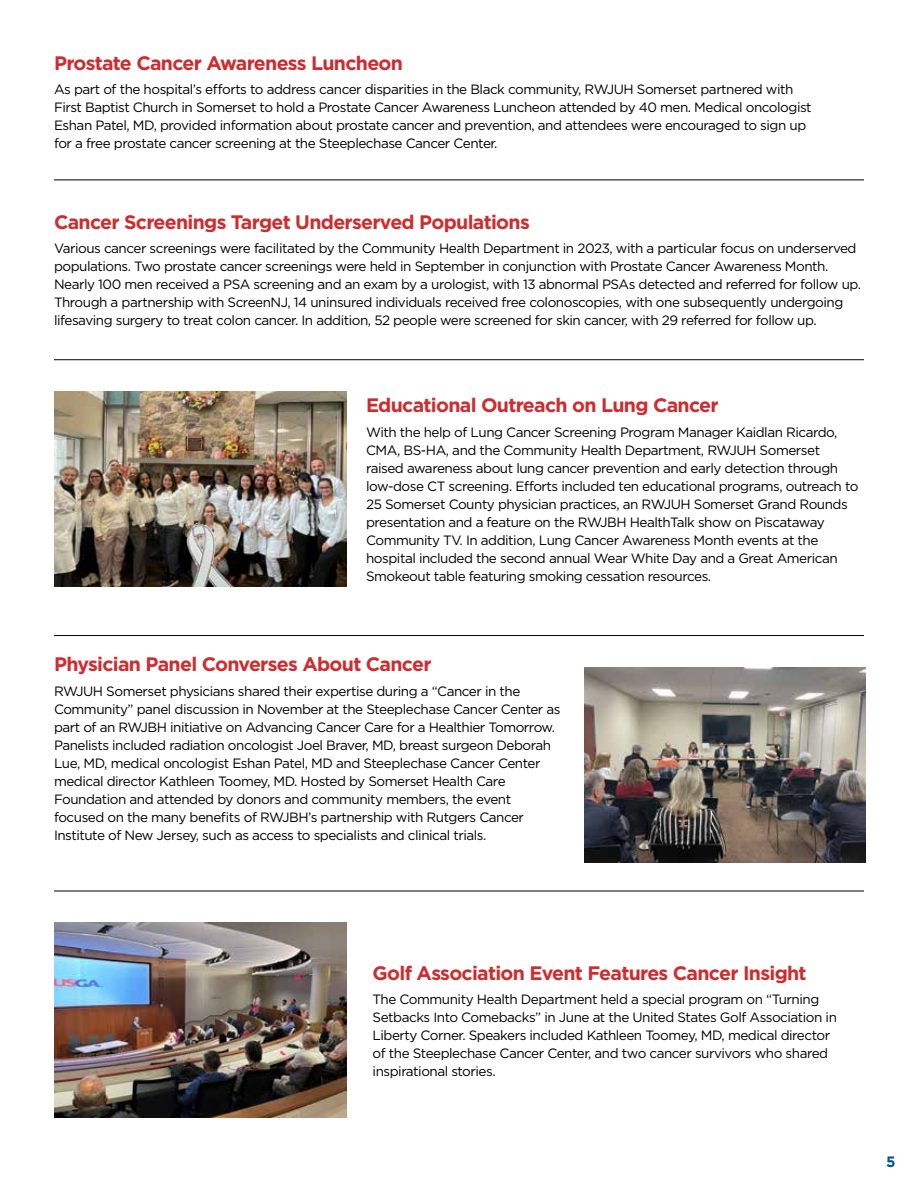
<style>
.page{position:relative;width:918px;height:1188px;background:#fff}
.page>*{position:absolute;margin:0;border:0;box-sizing:border-box;transform-origin:0 0}
.t1{font:700 19.5px "Gotham";letter-spacing:-.035em;color:#d02b2e}
.t2{font:700 15px "Gotham";color:#058}
.t3{font:13.5px/18px "Gotham";letter-spacing:-.035em;color:#000}
</style>
<div class="page">
<hr style="left:54px;top:180px;width:810px;height:1px;background:#000">
<hr style="left:54px;top:359px;width:810px;height:1px;background:#000">
<hr style="left:54px;top:635px;width:810px;height:1px;background:#000">
<hr style="left:54px;top:891px;width:810px;height:1px;background:#000">
<img style="left:54px;top:392px;width:292px;height:194px">
<img style="left:584px;top:667px;width:282px;height:195px">
<img style="left:54px;top:923px;width:292px;height:195px">
<h1 class="t1" style="left:54px;top:50px;width:351px">Prostate Cancer Awareness Luncheon</h1>
<p class="t3" style="left:54px;top:80px;width:759px">As part of the hospital’s efforts to address cancer disparities in the Black community, RWJUH Somerset partnered with First Baptist Church in Somerset to hold a Prostate Cancer Awareness Luncheon attended by 40 men. Medical oncologist Eshan Patel, MD, provided information about prostate cancer and prevention, and attendees were encouraged to sign up for a free prostate cancer screening at the Steeplechase Cancer Center.</p>
<h1 class="t1" style="left:54px;top:209px;width:477px">Cancer Screenings Target Underserved Populations</h1>
<p class="t3" style="left:54px;top:239px;width:809px">Various cancer screenings were facilitated by the Community Health Department in 2023, with a particular focus on underserved populations. Two prostate cancer screenings were held in September in conjunction with Prostate Cancer Awareness Month.<br>Nearly 100 men received a PSA screening and an exam by a urologist, with 13 abnormal PSAs detected and referred for follow up.<br>Through a partnership with ScreenNJ, 14 uninsured individuals received free colonoscopies, with one subsequently undergoing lifesaving surgery to treat colon cancer. In addition, 52 people were screened for skin cancer, with 29 referred for follow up.</p>
<h1 class="t1" style="left:366px;top:393px;width:354px">Educational Outreach on Lung Cancer</h1>
<p class="t3" style="left:366px;top:423px;width:494px">With the help of Lung Cancer Screening Program Manager Kaidlan Ricardo, CMA, BS-HA, and the Community Health Department, RWJUH Somerset raised awareness about lung cancer prevention and early detection through low-dose CT screening. Efforts included ten educational programs, outreach to 25 Somerset County physician practices, an RWJUH Somerset Grand Rounds presentation and a feature on the RWJBH HealthTalk show on Piscataway Community TV. In addition, Lung Cancer Awareness Month events at the hospital included the second annual Wear White Day and a Great American Smokeout table featuring smoking cessation resources.</p>
<h1 class="t1" style="left:54px;top:651px;width:379px">Physician Panel Converses About Cancer</h1>
<p class="t3" style="left:54px;top:682px;width:508px">RWJUH Somerset physicians shared their expertise during a “Cancer in the Community” panel discussion in November at the Steeplechase Cancer Center as part of an RWJBH initiative on Advancing Cancer Care for a Healthier Tomorrow.<br>Panelists included radiation oncologist Joel Braver, MD, breast surgeon Deborah Lue, MD, medical oncologist Eshan Patel, MD and Steeplechase Cancer Center medical director Kathleen Toomey, MD. Hosted by Somerset Health Care Foundation and attended by donors and community members, the event focused on the many benefits of RWJBH’s partnership with Rutgers Cancer Institute of New Jersey, such as access to specialists and clinical trials.</p>
<h1 class="t1" style="left:373px;top:960px;width:436px">Golf Association Event Features Cancer Insight</h1>
<p class="t3" style="left:373px;top:990px;width:466px">The Community Health Department held a special program on “Turning Setbacks Into Comebacks” in June at the United States Golf Association in Liberty Corner. Speakers included Kathleen Toomey, MD, medical director of the Steeplechase Cancer Center, and two cancer survivors who shared inspirational stories.</p>
<p class="t2" style="left:886px;top:1152px;width:11px">5</p>
</div>
